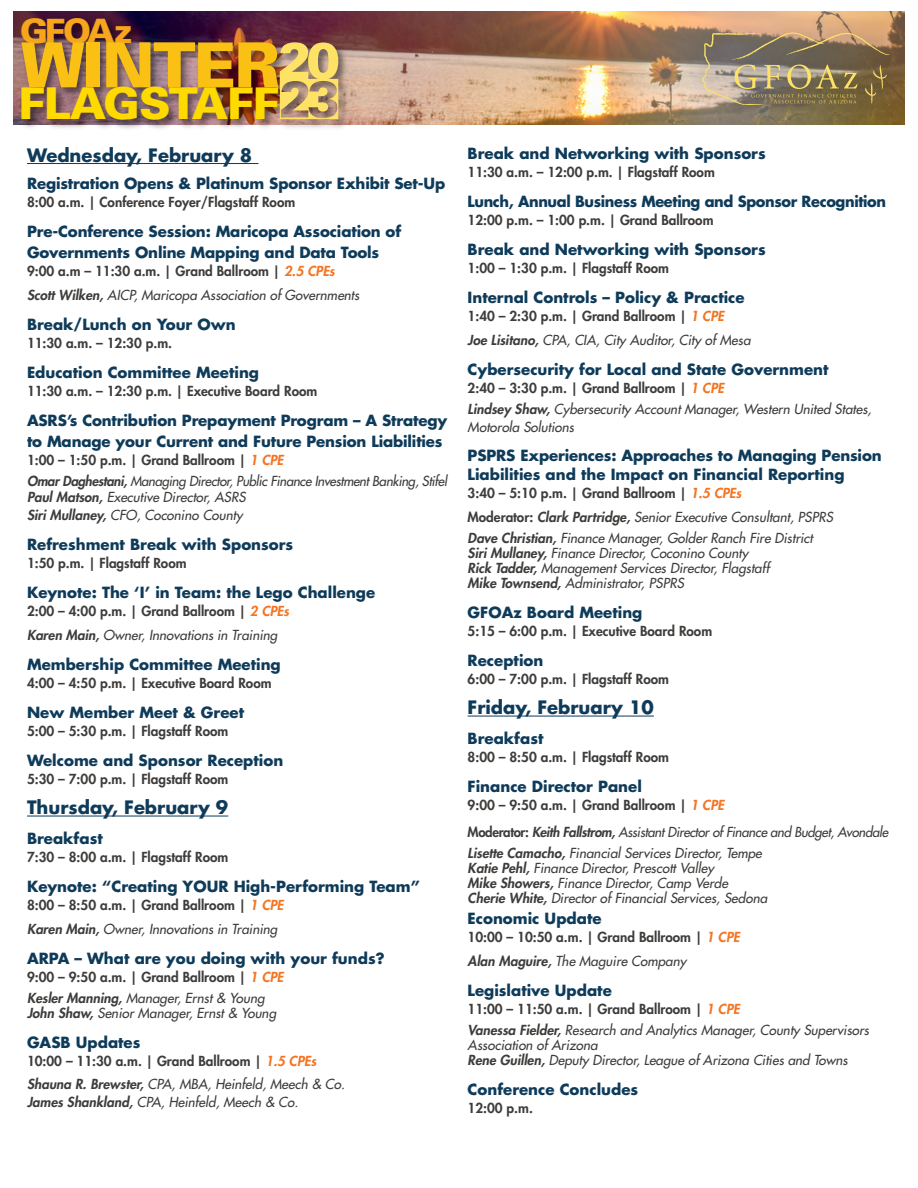
<style>
.page{position:relative;width:918px;height:1188px;background:#fff}
.page>*{position:absolute;margin:0;border:0;box-sizing:border-box;transform-origin:0 0}
.t1{font:900 62.25px "Univers LT Std";letter-spacing:-.03em;color:#fac013}
.t2{font:900 43.8px "Univers LT Std";letter-spacing:-.025em;color:#feda00}
.t3{font:900 33.6px "Univers LT Std";letter-spacing:-.08em;color:#f6a51c}
.t4{font:700 18px "Futura Std";color:#0f3b5a}
.t5{font:700 15px/21px "Futura Std";color:#0f3b5a}
.t6{font:700 15px "Futura Std";letter-spacing:-.025em;color:#0f3b5a}
.t7{font:italic 500 13.5px/15px "Futura Std";color:#3f3d3b}
.t8{font:800 13.5px/24px "Futura Std";color:#3f3d3b}
.t9{font:italic 500 13.5px/21px "Futura Std";letter-spacing:-.025em;color:#3f3d3b}
.s1{font-weight:800;font-style:normal}
.s2{font-weight:800;color:#f47421}
.s3{font-weight:800}
.s4{font-style:italic;color:#f47421}
.s5{font-style:italic}
.s6{font-weight:500;font-style:italic}
</style>
<div class="page">
<img style="left:352px;top:11px;width:324px;height:114px">
<img style="left:13px;top:11px;width:339px;height:118px">
<svg style="left:280px;top:42px;width:58px;height:77px"></svg>
<img style="left:676px;top:11px;width:229px;height:114px">
<svg style="left:702px;top:32px;width:188px;height:73px"></svg>
<hr style="left:27px;top:163px;width:232px;height:1px;background:#0f3b5a">
<hr style="left:27px;top:816px;width:201px;height:1px;background:#0f3b5a">
<hr style="left:468px;top:716px;width:186px;height:1px;background:#0f3b5a">
<h3 class="t3" style="left:20px;top:10px;width:114px">GFOAz</h3>
<h1 class="t1" style="left:21px;top:26px;width:261px">WINTER</h1>
<h2 class="t2" style="left:19px;top:76px;width:263px">FLAGSTAFF</h2>
<h3 class="t4" style="left:27px;top:143px;width:227px">Wednesday, February 8</h3>
<p class="t5" style="left:27px;top:172px;width:420px">Registration Opens &amp; Platinum Sponsor Exhibit Set-Up</p>
<p class="t8" style="left:27px;top:190px;width:270px">8:00 a.m. | Conference Foyer/Flagstaff Room</p>
<p class="t5" style="left:27px;top:220px;width:376px">Pre-Conference Session: Maricopa Association of<br>Governments Online Mapping and Data Tools</p>
<p class="t7" style="left:27px;top:259px;width:334px;line-height:24px"><span class="s1">9:00 a.m – 11:30 a.m. | Grand Ballroom |</span> <span class="s2">2.5 CPEs<br></span><span class="s3">Scott Wilken,</span> AICP, Maricopa Association of Governments</p>
<p class="t5" style="left:27px;top:313px;width:210px">Break/Lunch on Your Own</p>
<p class="t8" style="left:27px;top:331px;width:147px">11:30 a.m. – 12:30 p.m.</p>
<p class="t5" style="left:27px;top:361px;width:234px">Education Committee Meeting</p>
<p class="t8" style="left:27px;top:379px;width:292px">11:30 a.m. – 12:30 p.m. | Executive Board Room</p>
<p class="t5" style="left:27px;top:409px;width:422px">ASRS’s Contribution Prepayment Program – A Strategy to Manage your Current and Future Pension Liabilities</p>
<p class="t9" style="left:27px;top:450px;width:422px"><span class="s1">1:00 – 1:50 p.m. | Grand Ballroom |</span> <span class="s2">1 CPE<br></span><span class="s3">Omar Daghestani,</span> Managing Director, Public Finance Investment Banking, Stifel</p>
<p class="t7" style="left:27px;top:489px;width:220px;line-height:18px"><span class="s3">Paul Matson,</span> Executive Director, ASRS<br><span class="s3">Siri Mullaney,</span> CFO, Coconino County</p>
<p class="t5" style="left:27px;top:534px;width:268px">Refreshment Break with Sponsors</p>
<p class="t8" style="left:27px;top:551px;width:161px">1:50 p.m. | Flagstaff Room</p>
<p class="t5" style="left:27px;top:582px;width:350px">Keynote: The ‘I’ in Team: the Lego Challenge</p>
<p class="t8" style="left:27px;top:599px;width:264px">2:00 – 4:00 p.m. | Grand Ballroom | <span class="s4">2 CPEs<br></span><span class="s5">Karen Main,</span> <span class="s6">Owner, Innovations in Training</span></p>
<p class="t5" style="left:27px;top:654px;width:255px">Membership Committee Meeting</p>
<p class="t8" style="left:27px;top:671px;width:246px">4:00 – 4:50 p.m. | Executive Board Room</p>
<p class="t5" style="left:27px;top:702px;width:219px">New Member Meet &amp; Greet</p>
<p class="t8" style="left:27px;top:719px;width:203px">5:00 – 5:30 p.m. | Flagstaff Room</p>
<p class="t5" style="left:27px;top:750px;width:258px">Welcome and Sponsor Reception</p>
<p class="t8" style="left:27px;top:767px;width:203px">5:30 – 7:00 p.m. | Flagstaff Room</p>
<h3 class="t4" style="left:27px;top:796px;width:203px">Thursday, February 9</h3>
<p class="t5" style="left:27px;top:828px;width:77px">Breakfast</p>
<p class="t8" style="left:27px;top:845px;width:203px">7:30 – 8:00 a.m. | Flagstaff Room</p>
<p class="t5" style="left:27px;top:876px;width:395px">Keynote: “Creating YOUR High-Performing Team”</p>
<p class="t8" style="left:27px;top:893px;width:258px">8:00 – 8:50 a.m. | Grand Ballroom | <span class="s4">1 CPE<br></span><span class="s5">Karen Main,</span> <span class="s6">Owner, Innovations in Training</span></p>
<p class="t5" style="left:27px;top:948px;width:359px">ARPA – What are you doing with your funds?</p>
<p class="t8" style="left:27px;top:967px;width:258px;line-height:21px">9:00 – 9:50 a.m. | Grand Ballroom | <span class="s4">1 CPE<br></span><span class="s5">Kesler Manning,</span> <span class="s6">Manager, Ernst &amp; Young</span></p>
<p class="t7" style="left:27px;top:1006px;width:251px"><span class="s3">John Shaw,</span> Senior Manager, Ernst &amp; Young</p>
<p class="t5" style="left:27px;top:1032px;width:115px">GASB Updates</p>
<p class="t8" style="left:27px;top:1050px;width:320px;line-height:22.5px">10:00 – 11:30 a.m. | Grand Ballroom | <span class="s4">1.5 CPEs<br></span><span class="s5">Shauna R. Brewster,</span> <span class="s6">CPA, MBA, Heinfeld, Meech &amp; Co.</span></p>
<p class="t7" style="left:27px;top:1095px;width:273px"><span class="s3">James Shankland,</span> CPA, Heinfeld, Meech &amp; Co.</p>
<p class="t5" style="left:468px;top:143px;width:300px">Break and Networking with Sponsors</p>
<p class="t8" style="left:468px;top:160px;width:249px">11:30 a.m. – 12:00 p.m. | Flagstaff Room</p>
<p class="t6" style="left:468px;top:192px;width:420px">Lunch, Annual Business Meeting and Sponsor Recognition</p>
<p class="t8" style="left:468px;top:208px;width:247px">12:00 p.m. – 1:00 p.m. | Grand Ballroom</p>
<p class="t5" style="left:468px;top:239px;width:300px">Break and Networking with Sponsors</p>
<p class="t8" style="left:468px;top:256px;width:203px">1:00 – 1:30 p.m. | Flagstaff Room</p>
<p class="t5" style="left:468px;top:287px;width:279px">Internal Controls – Policy &amp; Practice</p>
<p class="t7" style="left:468px;top:305px;width:284px;line-height:24px"><span class="s1">1:40 – 2:30 p.m. | Grand Ballroom |</span> <span class="s2">1 CPE<br></span><span class="s3">Joe Lisitano,</span> CPA, CIA, City Auditor, City of Mesa</p>
<p class="t5" style="left:468px;top:359px;width:362px">Cybersecurity for Local and State Government</p>
<p class="t7" style="left:468px;top:378px;width:405px;line-height:21px"><span class="s1">2:40 – 3:30 p.m. | Grand Ballroom |</span> <span class="s2">1 CPE<br></span><span class="s3">Lindsey Shaw,</span> Cybersecurity Account Manager, Western United States,</p>
<p class="t7" style="left:468px;top:420px;width:108px">Motorola Solutions</p>
<p class="t5" style="left:468px;top:445px;width:416px;line-height:19.5px">PSPRS Experiences: Approaches to Managing Pension<br>Liabilities and the Impact on Financial Reporting</p>
<p class="t8" style="left:468px;top:481px;width:367px">3:40 – 5:10 p.m. | Grand Ballroom | <span class="s4">1.5 CPEs<br></span>Moderator: <span class="s5">Clark Partridge,</span> <span class="s6">Senior Executive Consultant, PSPRS</span></p>
<p class="t7" style="left:468px;top:531px;width:347px"><span class="s3">Dave Christian,</span> Finance Manager, Golder Ranch Fire District <span class="s3">Siri Mullaney,</span> Finance Director, Coconino County<br><span class="s3">Rick Tadder,</span> Management Services Director, Flagstaff<br><span class="s3">Mike Townsend,</span> Administrator, PSPRS</p>
<p class="t5" style="left:468px;top:602px;width:176px">GFOAz Board Meeting</p>
<p class="t8" style="left:468px;top:619px;width:246px">5:15 – 6:00 p.m. | Executive Board Room</p>
<p class="t5" style="left:468px;top:650px;width:77px">Reception</p>
<p class="t8" style="left:468px;top:667px;width:203px">6:00 – 7:00 p.m. | Flagstaff Room</p>
<h3 class="t4" style="left:468px;top:696px;width:188px">Friday, February 10</h3>
<p class="t5" style="left:468px;top:728px;width:77px">Breakfast</p>
<p class="t8" style="left:468px;top:745px;width:203px">8:00 – 8:50 a.m. | Flagstaff Room</p>
<p class="t5" style="left:468px;top:776px;width:176px">Finance Director Panel</p>
<p class="t9" style="left:468px;top:792px;width:422px;line-height:27px"><span class="s1">9:00 – 9:50 a.m. | Grand Ballroom |</span> <span class="s2">1 CPE<br></span><span class="s1">Moderator:</span> <span class="s3">Keith Fallstrom,</span> Assistant Director of Finance and Budget, Avondale</p>
<p class="t7" style="left:468px;top:846px;width:301px"><span class="s3">Lisette Camacho,</span> Financial Services Director, Tempe <span class="s3">Katie Pehl,</span> Finance Director, Prescott Valley<br><span class="s3">Mike Showers,</span> Finance Director, Camp Verde <span class="s3">Cherie White,</span> Director of Financial Services, Sedona</p>
<p class="t5" style="left:468px;top:908px;width:135px">Economic Update</p>
<p class="t8" style="left:468px;top:925px;width:274px">10:00 – 10:50 a.m. | Grand Ballroom | <span class="s4">1 CPE<br></span><span class="s5">Alan Maguire,</span> <span class="s6">The Maguire Company</span></p>
<p class="t5" style="left:468px;top:980px;width:146px">Legislative Update</p>
<p class="t7" style="left:468px;top:999px;width:403px;line-height:21px"><span class="s1">11:00 – 11:50 a.m. | Grand Ballroom |</span> <span class="s2">1 CPE<br></span><span class="s3">Vanessa Fielder,</span> Research and Analytics Manager, County Supervisors</p>
<p class="t7" style="left:468px;top:1038px;width:382px">Association of Arizona<br><span class="s3">Rene Guillen,</span> Deputy Director, League of Arizona Cities and Towns</p>
<p class="t5" style="left:468px;top:1079px;width:172px">Conference Concludes</p>
<p class="t8" style="left:468px;top:1096px;width:67px">12:00 p.m.</p>
</div>
